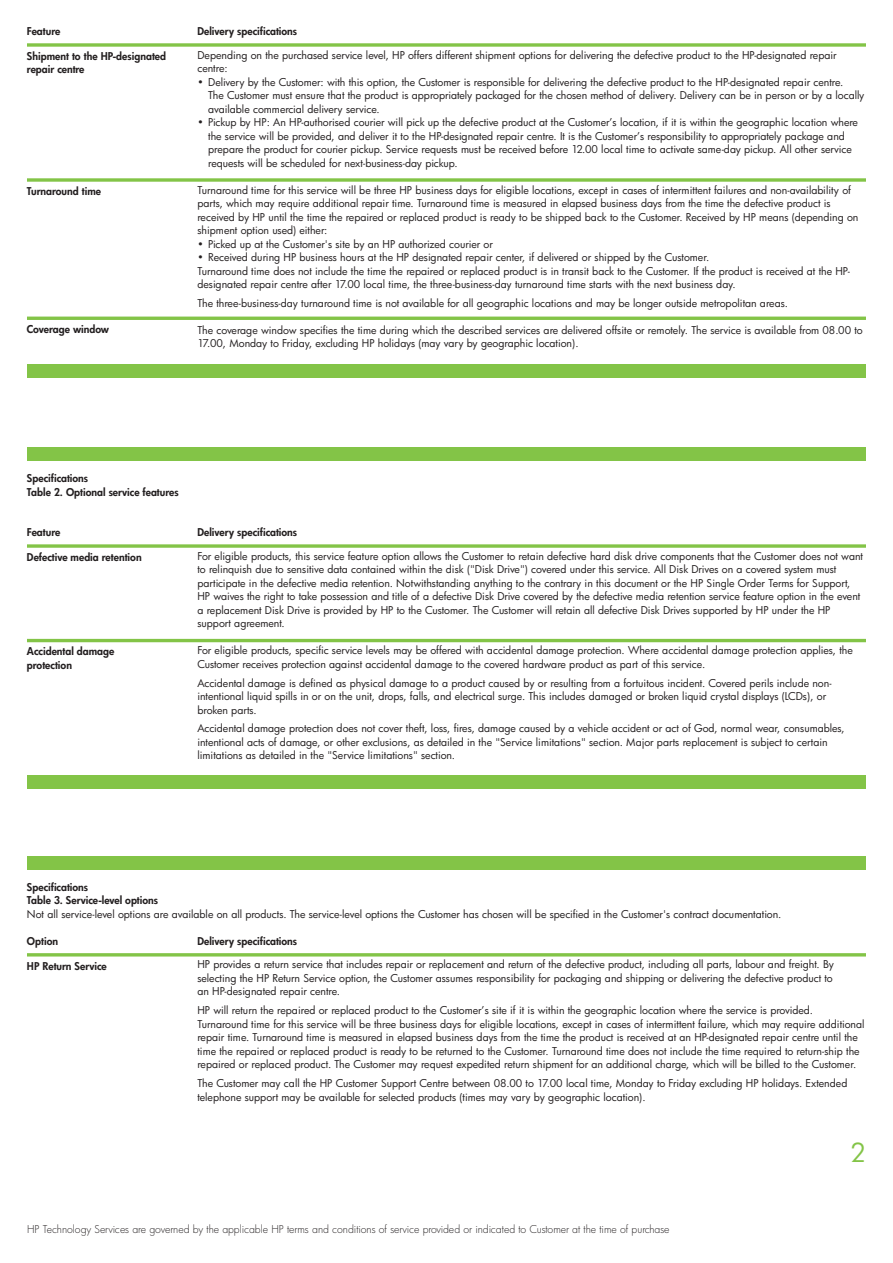
<style>
.page{position:relative;width:893px;height:1263px;background:#fff}
.page>*{position:absolute;margin:0;border:0;box-sizing:border-box;transform-origin:0 0}
.t1{font:25.5px "Futura Bk";color:#83c447}
.t2{font:10.5px/13.5px "Futura Bk";color:#231f20}
.t3{font:10.5px/13.5px "Futura Hv";color:#231f20}
.t4{font:10.5px "Futura Lt";letter-spacing:-.005em;color:#231f20}
</style>
<div class="page">
<div style="left:27px;top:364px;width:839px;height:14px;background:#83c447"></div>
<svg style="left:27px;top:43px;width:839px;height:4px;background:#96cd63"></svg>
<svg style="left:27px;top:178px;width:839px;height:4px;background:#95cd63"></svg>
<hr style="left:27px;top:317px;width:839px;height:3px;background:#83c447">
<div style="left:27px;top:447px;width:839px;height:13px;background:#83c447"></div>
<div style="left:27px;top:776px;width:839px;height:13px;background:#83c447"></div>
<svg style="left:27px;top:544px;width:839px;height:4px;background:#96cd63"></svg>
<hr style="left:27px;top:639px;width:839px;height:3px;background:#83c447">
<div style="left:27px;top:856px;width:839px;height:13px;background:#83c447"></div>
<hr style="left:27px;top:953px;width:839px;height:3px;background:#83c447">
<p class="t3" style="left:27px;top:25px;width:35px">Feature</p>
<p class="t3" style="left:197px;top:25px;width:101px">Delivery specifications</p>
<p class="t3" style="left:27px;top:49px;width:141px">Shipment to the HP-designated repair centre</p>
<p class="t3" style="left:27px;top:184px;width:76px">Turnaround time</p>
<p class="t3" style="left:27px;top:322px;width:84px">Coverage window</p>
<p class="t2" style="left:197px;top:48px;width:641px">Depending on the purchased service level, HP offers different shipment options for delivering the defective product to the HP-designated repair centre:</p>
<p class="t2" style="left:208px;top:75px;width:658px;text-indent:-11px">• Delivery by the Customer: with this option, the Customer is responsible for delivering the defective product to the HP-designated repair centre.<br>The Customer must ensure that the product is appropriately packaged for the chosen method of delivery. Delivery can be in person or by a locally available commercial delivery service.</p>
<p class="t2" style="left:208px;top:116px;width:651px;text-indent:-11px">• Pickup by HP: An HP-authorised courier will pick up the defective product at the Customer’s location, if it is within the geographic location where the service will be provided, and deliver it to the HP-designated repair centre. It is the Customer’s responsibility to appropriately package and prepare the product for courier pickup. Service requests must be received before 12.00 local time to activate same-day pickup. All other service requests will be scheduled for next-business-day pickup.</p>
<p class="t2" style="left:197px;top:183px;width:662px">Turnaround time for this service will be three HP business days for eligible locations, except in cases of intermittent failures and non-availability of parts, which may require additional repair time. Turnaround time is measured in elapsed business days from the time the defective product is received by HP until the time the repaired or replaced product is ready to be shipped back to the Customer. Received by HP means (depending on shipment option used) either:</p>
<p class="t2" style="left:197px;top:237px;width:297px">• Picked up at the Customer's site by an HP authorized courier or</p>
<p class="t2" style="left:197px;top:251px;width:654px">• Received during HP business hours at the HP designated repair center, if delivered or shipped by the Customer.<br>Turnaround time does not include the time the repaired or replaced product is in transit back to the Customer. If the product is received at the HP&shy;designated repair centre after 17.00 local time, the three-business-day turnaround time starts with the next business day.</p>
<p class="t2" style="left:197px;top:297px;width:592px">The three-business-day turnaround time is not available for all geographic locations and may be longer outside metropolitan areas.</p>
<p class="t2" style="left:197px;top:324px;width:667px">The coverage window specifies the time during which the described services are delivered offsite or remotely. The service is available from 08.00 to<br>17.00, Monday to Friday, excluding HP holidays (may vary by geographic location).</p>
<p class="t3" style="left:27px;top:472px;width:153px">Specifications<br>Table 2. Optional service features</p>
<p class="t3" style="left:27px;top:526px;width:35px">Feature</p>
<p class="t3" style="left:197px;top:526px;width:101px">Delivery specifications</p>
<p class="t3" style="left:27px;top:550px;width:116px">Defective media retention</p>
<p class="t3" style="left:27px;top:645px;width:89px">Accidental damage protection</p>
<p class="t2" style="left:197px;top:549px;width:667px">For eligible products, this service feature option allows the Customer to retain defective hard disk drive components that the Customer does not want to relinquish due to sensitive data contained within the disk ("Disk Drive") covered under this service. All Disk Drives on a covered system must participate in the defective media retention. Notwithstanding anything to the contrary in this document or the HP Single Order Terms for Support, HP waives the right to take possession and title of a defective Disk Drive covered by the defective media retention service feature option in the event a replacement Disk Drive is provided by HP to the Customer. The Customer will retain all defective Disk Drives supported by HP under the HP support agreement.</p>
<p class="t2" style="left:197px;top:644px;width:657px">For eligible products, specific service levels may be offered with accidental damage protection. Where accidental damage protection applies, the<br>Customer receives protection against accidental damage to the covered hardware product as part of this service.</p>
<p class="t2" style="left:197px;top:676px;width:636px">Accidental damage is defined as physical damage to a product caused by or resulting from a fortuitous incident. Covered perils include non&shy;intentional liquid spills in or on the unit, drops, falls, and electrical surge. This includes damaged or broken liquid crystal displays (LCDs), or broken parts.</p>
<p class="t2" style="left:197px;top:722px;width:649px">Accidental damage protection does not cover theft, loss, fires, damage caused by a vehicle accident or act of God, normal wear, consumables, intentional acts of damage, or other exclusions, as detailed in the "Service limitations" section. Major parts replacement is subject to certain limitations as detailed in the "Service limitations" section.</p>
<p class="t3" style="left:27px;top:880px;width:133px">Specifications<br>Table 3. Service-level options</p>
<p class="t2" style="left:27px;top:907px;width:756px">Not all service-level options are available on all products. The service-level options the Customer has chosen will be specified in the Customer's contract documentation.</p>
<p class="t3" style="left:27px;top:934px;width:33px">Option</p>
<p class="t3" style="left:197px;top:934px;width:101px">Delivery specifications</p>
<p class="t3" style="left:27px;top:959px;width:81px">HP Return Service</p>
<p class="t2" style="left:197px;top:958px;width:638px;text-align:justify">HP provides a return service that includes repair or replacement and return of the defective product, including all parts, labour and freight. By selecting the HP Return Service option, the Customer assumes responsibility for packaging and shipping or delivering the defective product to an HP-designated repair centre.</p>
<p class="t2" style="left:197px;top:1004px;width:669px">HP will return the repaired or replaced product to the Customer’s site if it is within the geographic location where the service is provided.<br>Turnaround time for this service will be three business days for eligible locations, except in cases of intermittent failure, which may require additional repair time. Turnaround time is measured in elapsed business days from the time the product is received at an HP-designated repair centre until the time the repaired or replaced product is ready to be returned to the Customer. Turnaround time does not include the time required to return-ship the repaired or replaced product. The Customer may request expedited return shipment for an additional charge, which will be billed to the Customer.</p>
<p class="t2" style="left:197px;top:1077px;width:651px">The Customer may call the HP Customer Support Centre between 08.00 to 17.00 local time, Monday to Friday excluding HP holidays. Extended telephone support may be available for selected products (times may vary by geographic location).</p>
<p class="t4" style="left:27px;top:1224px;width:644px">HP Technology Services are governed by the applicable HP terms and conditions of service provided or indicated to Customer at the time of purchase</p>
<h1 class="t1" style="left:850px;top:1138px;width:17px">2</h1>
</div>
